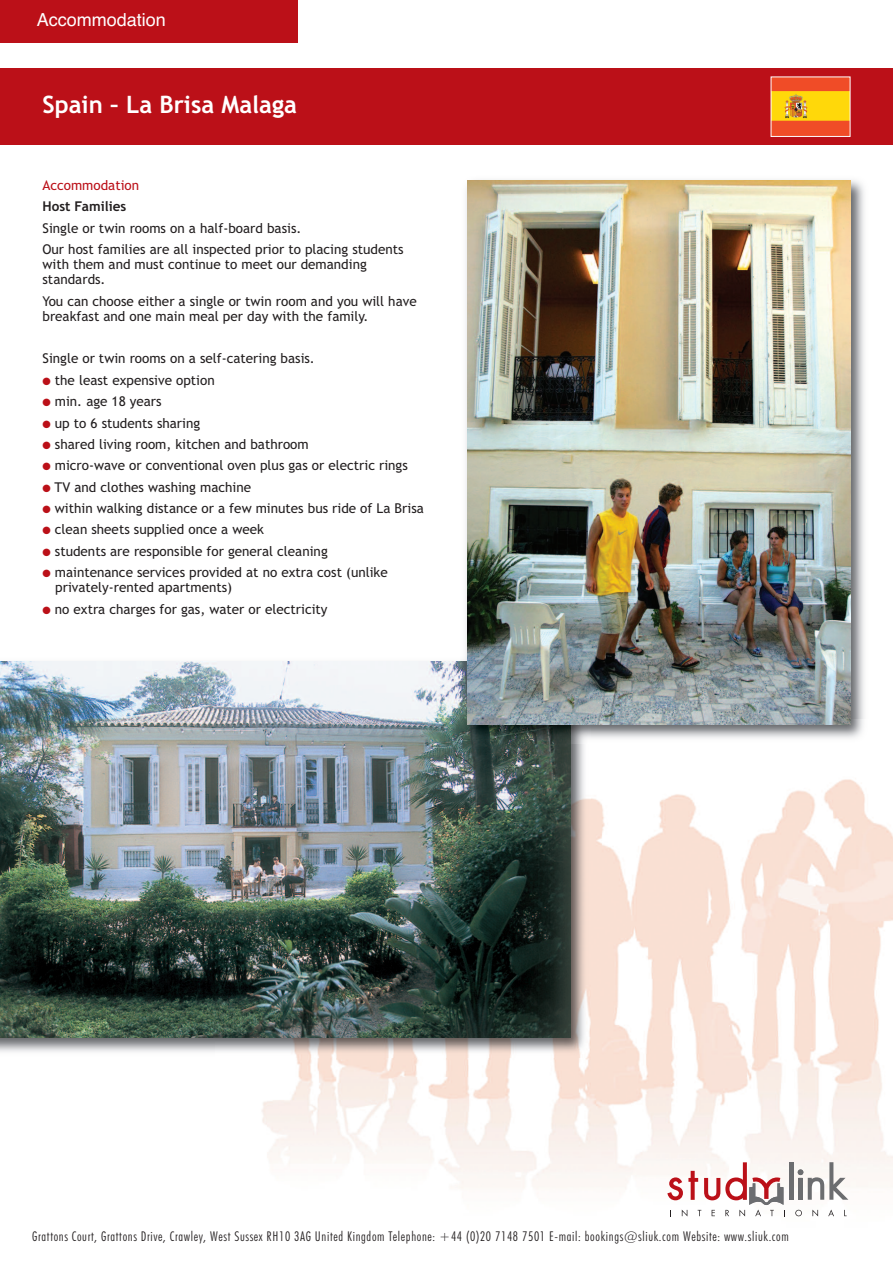
<style>
.page{position:relative;width:893px;height:1263px;background:#fff}
.page>*{position:absolute;margin:0;border:0;box-sizing:border-box;transform-origin:0 0}
.t1{font:700 24px "Trebuchet MS";color:#fff}
.t2{font:18px "Helvetica";color:#fff}
.t3{font:13.5px/15px "Trebuchet MS";color:#231f20}
.t4{font:300 condensed 13.5px "Futura BT";letter-spacing:.05em;color:#231f20}
.t5{font:13.5px "Trebuchet MS";color:#bb1018}
.t6{font:700 13.5px "Trebuchet MS";color:#231f20}
.s1{color:#bb1018}
</style>
<div class="page">
<img style="left:262px;top:779px;width:631px;height:438px">
<hr style="left:789px;top:1162px;width:4px;height:38px;background:#6c6d70">
<svg style="left:798px;top:1162px;width:50px;height:38px"></svg>
<svg style="left:795px;top:1210px;width:7px;height:6px"></svg>
<svg style="left:812px;top:1209px;width:6px;height:7px"></svg>
<svg style="left:828px;top:1209px;width:6px;height:7px"></svg>
<svg style="left:844px;top:1210px;width:3px;height:6px"></svg>
<svg style="left:667px;top:1162px;width:118px;height:54px"></svg>
<div style="left:0;top:68px;width:893px;height:77px;background:#bb1018"></div>
<img style="left:0;top:661px;width:460px;height:391px">
<img style="left:216px;top:743px;width:374px;height:314px">
<img style="left:0;top:662px;width:571px;height:375px">
<img style="left:466px;top:180px;width:398px;height:539px">
<img style="left:571px;top:719px;width:292px;height:24px">
<img style="left:460px;top:662px;width:111px;height:81px">
<img style="left:467px;top:180px;width:383px;height:544px">
<img style="left:773px;top:79px;width:75px;height:56px">
<div style="left:0;top:0;width:298px;height:43px;background:#bb1018"></div>
<h2 class="t2" style="left:37px;top:10px;width:131px">Accommodation</h2>
<h1 class="t1" style="left:43px;top:91px;width:256px">Spain – La Brisa Malaga</h1>
<p class="t5" style="left:43px;top:178px;width:98px">Accommodation</p>
<p class="t6" style="left:43px;top:199px;width:85px">Host Families</p>
<p class="t3" style="left:43px;top:217px;width:363px;line-height:21.5px">Single or twin rooms on a half-board basis.<br>Our host families are all inspected prior to placing students</p>
<p class="t3" style="left:43px;top:257px;width:326px">with them and must continue to meet our demanding standards.</p>
<p class="t3" style="left:43px;top:293px;width:376px">You can choose either a single or twin room and you will have breakfast and one main meal per day with the family.</p>
<p class="t3" style="left:43px;top:351px;width:274px">Single or twin rooms on a self-catering basis.</p>
<p class="t3" style="left:43px;top:373px;width:174px"><span class="s1">●</span> the least expensive option</p>
<p class="t3" style="left:43px;top:394px;width:121px"><span class="s1">●</span> min. age 18 years</p>
<p class="t3" style="left:43px;top:415px;width:159px"><span class="s1">●</span> up to 6 students sharing</p>
<p class="t3" style="left:43px;top:437px;width:268px"><span class="s1">●</span> shared living room, kitchen and bathroom</p>
<p class="t3" style="left:43px;top:458px;width:367px"><span class="s1">●</span> micro-wave or conventional oven plus gas or electric rings</p>
<p class="t3" style="left:43px;top:479px;width:210px"><span class="s1">●</span> TV and clothes washing machine</p>
<p class="t3" style="left:43px;top:501px;width:383px"><span class="s1">●</span> within walking distance or a few minutes bus ride of La Brisa</p>
<p class="t3" style="left:43px;top:522px;width:223px"><span class="s1">●</span> clean sheets supplied once a week</p>
<p class="t3" style="left:43px;top:544px;width:287px"><span class="s1">●</span> students are responsible for general cleaning</p>
<p class="t3" style="left:55px;top:565px;width:334px;text-indent:-13px"><span class="s1">●</span> maintenance services provided at no extra cost (unlike privately-rented apartments)</p>
<p class="t3" style="left:43px;top:601px;width:287px"><span class="s1">●</span> no extra charges for gas, water or electricity</p>
<p class="t4" style="left:32px;top:1231px;width:758px">Grattons Court, Grattons Drive, Crawley, West Sussex RH10 3AG United Kingdom Telephone: +44 (0)20 7148 7501 E-mail: bookings@sliuk.com Website: www.sliuk.com</p>
</div>
